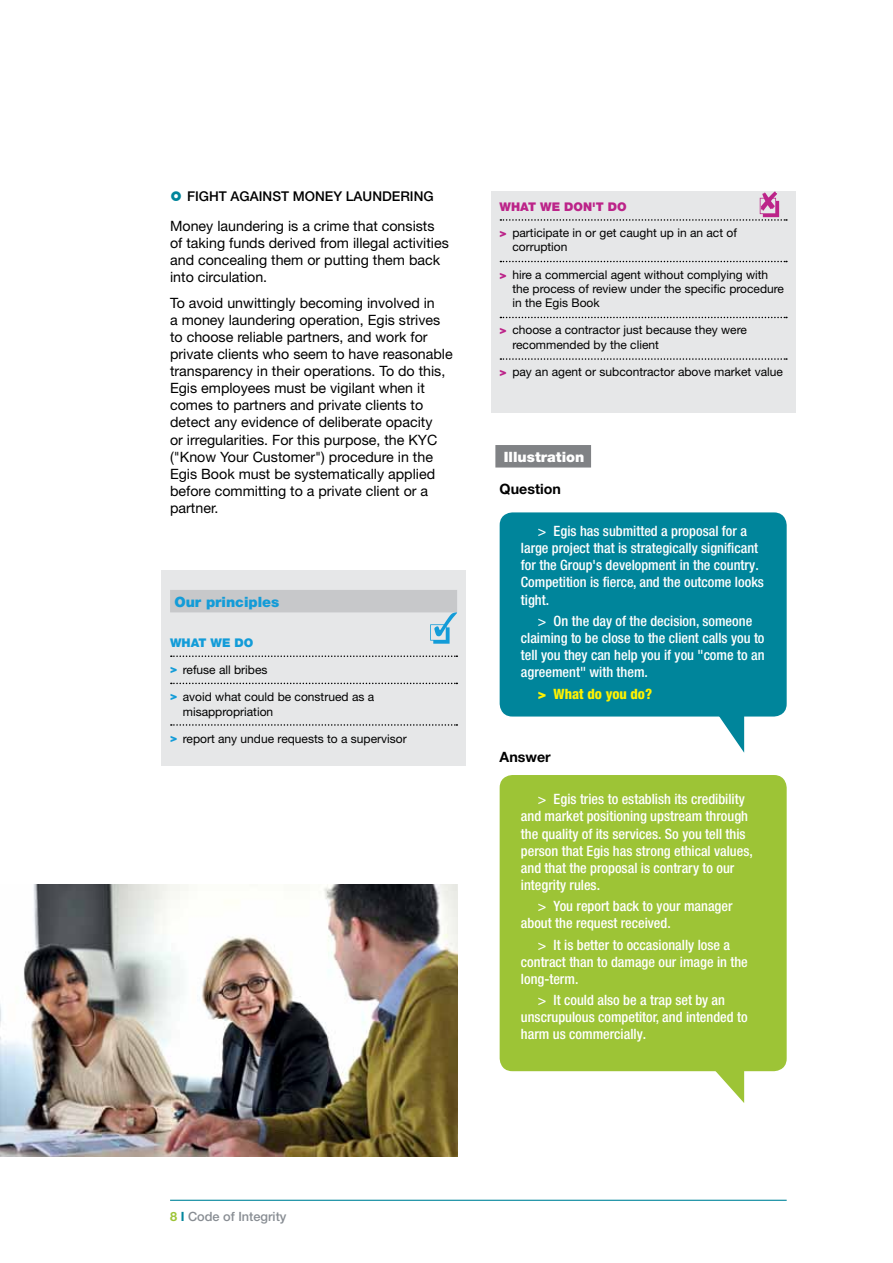
<style>
.page{position:relative;width:893px;height:1263px;background:#fff}
.page>*{position:absolute;margin:0;border:0;box-sizing:border-box;transform-origin:0 0}
.t1{font:500 condensed 14.25px/17.1px "Helvetica Neue LT Pro";color:#fff}
.t2{font:14.25px/17.1px "Helvetica Neue LT Pro";color:#000}
.t3{font:700 14.25px "Helvetica Neue LT Pro";color:#000}
.t4{font:900 14.25px "Helvetica Neue LT Pro";color:#139cd8}
.t5{font:800 condensed 14.25px "Helvetica Neue LT Pro";color:#fff200}
.t6{font:900 14.25px "Helvetica Neue LT Pro";color:#fff}
.t7{font:500 13.5px "Helvetica Neue LT Pro";color:#000}
.t8{font:500 12.75px "Helvetica Neue LT Pro";color:#888d93}
.t9{font:12px/14.4px "Helvetica Neue LT Pro";color:#000}
.t10{font:900 12px "Helvetica Neue LT Pro";color:#139cd8}
.s1{font-weight:900;color:#139cd8}
.s2{font-weight:900;color:#bc2489}
.s3{font-weight:900;font-stretch:normal}
.s4{font-weight:700;color:#9dc436}
.s5{font-weight:700;color:#00859b}
</style>
<div class="page">
<hr style="left:170px;top:1200px;width:617px;height:1px;background:#00859b">
<div style="left:491px;top:191px;width:304px;height:221px;background:#e6e7e8"></div>
<div style="left:161px;top:570px;width:305px;height:195px;background:#e6e7e8"></div>
<svg style="left:707px;top:716px;width:37px;height:37px"></svg>
<div style="left:500px;top:512px;width:287px;height:204px;background:#00859b;border-radius:13px"></div>
<svg style="left:707px;top:1071px;width:37px;height:32px"></svg>
<div style="left:500px;top:775px;width:287px;height:296px;background:#9dc436;border-radius:13px"></div>
<div style="left:170px;top:590px;width:287px;height:22px;background:#c7c8ca"></div>
<svg style="left:171px;top:655px;width:286px;height:2px"></svg>
<svg style="left:171px;top:683px;width:286px;height:1px"></svg>
<svg style="left:171px;top:724px;width:286px;height:2px"></svg>
<svg style="left:500px;top:261px;width:287px;height:1px"></svg>
<svg style="left:500px;top:317px;width:287px;height:1px"></svg>
<svg style="left:500px;top:358px;width:287px;height:2px"></svg>
<div style="left:495px;top:445px;width:96px;height:22px;background:#808285"></div>
<img style="left:0;top:884px;width:457px;height:273px">
<svg style="left:430px;top:612px;width:27px;height:32px"></svg>
<svg style="left:500px;top:191px;width:287px;height:30px"></svg>
<p class="t7" style="left:187px;top:188px;width:248px">FIGHT AGAI NST MONEY LAUNDERING</p>
<p class="t2" style="left:170px;top:217px;width:280px">Money laundering is a crime that consists of taking funds derived from illegal activities and concealing them or putting them back into circulation.</p>
<p class="t2" style="left:170px;top:294px;width:284px">To avoid unwittingly becoming involved in<br>a money laundering operation, Egis strives to choose reliable partners, and work for private clients who seem to have reasonable transparency in their operations. To do this, Egis employees must be vigilant when it comes to partners and private clients to detect any evidence of deliberate opacity<br>or irregularities. For this purpose, the KYC ("Know Your Customer") procedure in the Egis Book must be systematically applied before committing to a private client or a partner.</p>
<p class="t4" style="left:174px;top:593px;width:107px">Our principles</p>
<p class="t10" style="left:170px;top:635px;width:83px">What we do</p>
<p class="t9" style="left:170px;top:662px;width:99px"><span class="s1">&gt;</span> refuse all bribes</p>
<p class="t9" style="left:183px;top:689px;width:193px;text-indent:-13px"><span class="s1">&gt;</span> avoid what could be construed as a misappropriation</p>
<p class="t9" style="left:170px;top:731px;width:238px"><span class="s1">&gt;</span> report any undue requests to a supervisor</p>
<p class="t9" style="left:500px;top:193px;width:239px;line-height:26.4px"><span class="s2">What we don't do<br>&gt;</span> participate in or get caught up in an act of</p>
<p class="t9" style="left:512px;top:240px;width:57px">corruption</p>
<p class="t9" style="left:512px;top:267px;width:273px;text-indent:-13px"><span class="s2">&gt;</span> hire a commercial agent without complying with the process of review under the specific procedure in the Egis Book</p>
<p class="t9" style="left:512px;top:323px;width:236px;text-indent:-13px"><span class="s2">&gt;</span> choose a contractor just because they were recommended by the client</p>
<p class="t9" style="left:500px;top:364px;width:285px"><span class="s2">&gt;</span> pay an agent or subcontractor above market value</p>
<p class="t6" style="left:504px;top:448px;width:82px">Illustration</p>
<p class="t3" style="left:500px;top:479px;width:63px">Question</p>
<p class="t1" style="left:521px;top:522px;width:245px;text-indent:17px">&gt; Egis has submitted a proposal for a large project that is strategically significant for the Group's development in the country.<br>Competition is fierce, and the outcome looks tight.</p>
<p class="t1" style="left:521px;top:612px;width:245px;text-indent:17px">&gt; On the day of the decision, someone claiming to be close to the client calls you to tell you they can help you if you "come to an agreement" with them.</p>
<p class="t5" style="left:538px;top:685px;width:116px"><span class="s3">&gt;</span> What do you do?</p>
<p class="t3" style="left:500px;top:748px;width:53px">Answer</p>
<p class="t1" style="left:521px;top:791px;width:233px;text-indent:17px">&gt; Egis tries to establish its credibility and market positioning upstream through the quality of its services. So you tell this person that Egis has strong ethical values, and that the proposal is contrary to our integrity rules.</p>
<p class="t1" style="left:521px;top:897px;width:213px;text-indent:17px">&gt; You report back to your manager about the request received.</p>
<p class="t1" style="left:521px;top:936px;width:228px;text-indent:17px">&gt; It is better to occasionally lose a contract than to damage our image in the long-term.</p>
<p class="t1" style="left:521px;top:991px;width:228px;text-indent:17px">&gt; It could also be a trap set by an unscrupulous competitor, and intended to harm us commercially.</p>
<p class="t8" style="left:170px;top:1209px;width:118px"><span class="s4">8</span> <span class="s5">I</span> CODE OF INTEGRITY</p>
</div>
